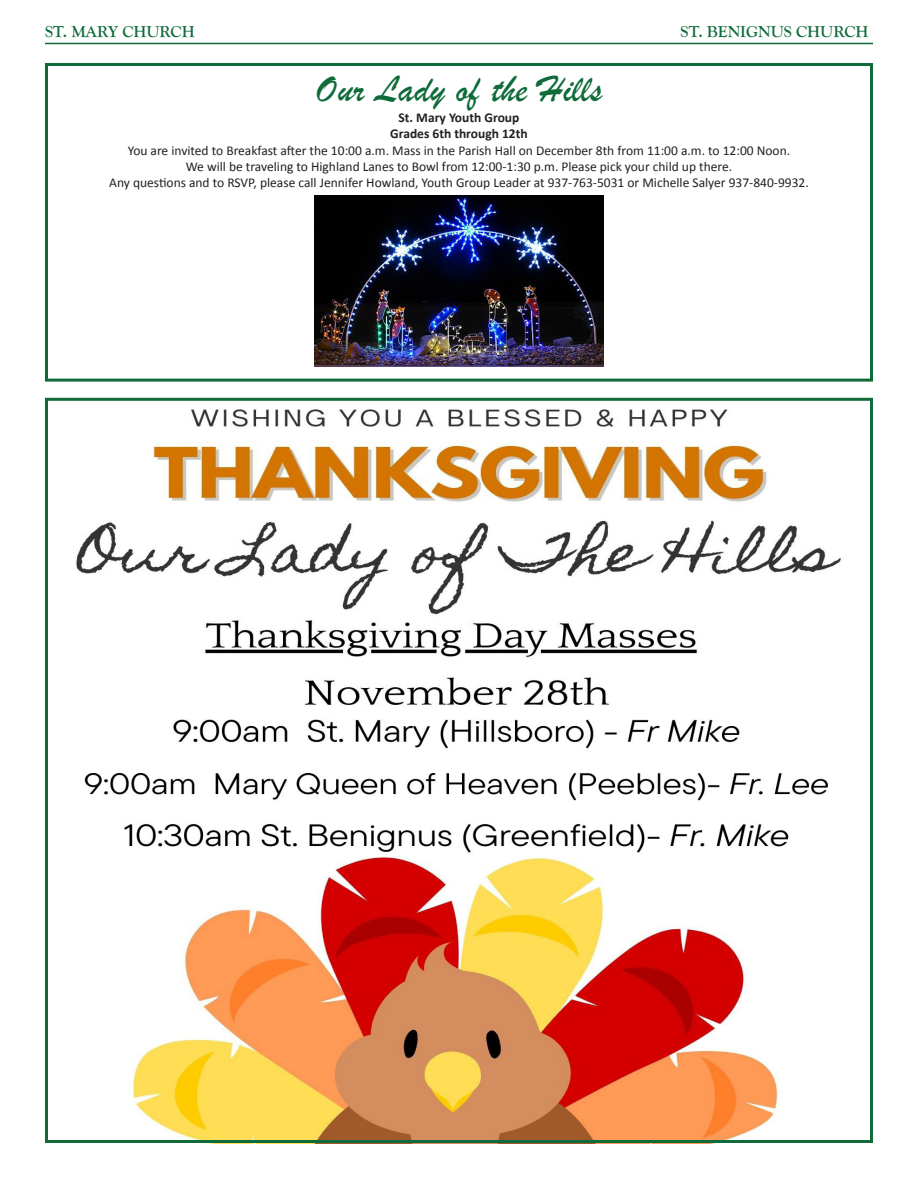
<style>
.page{position:relative;width:918px;height:1188px;background:#fff}
.page>*{position:absolute;margin:0;border:0;box-sizing:border-box;transform-origin:0 0}
.t1{font:39px "Brush Script";color:#0f6b39}
.t2{font:700 16.5px "Goudy Old Style T";color:#0f6b39}
.t3{font:13.5px/16.2px "Calibri";color:#231f20;text-align:center}
.t4{font:700 13.5px "Calibri";color:#231f20}
</style>
<div class="page">
<hr style="left:45px;top:43px;width:828px;height:1px;background:#0f6b39">
<img style="left:315px;top:196px;width:288px;height:171px">
<div style="left:45px;top:63px;width:828px;height:319px;border:3px solid #0f6b39"></div>
<img style="left:76px;top:409px;width:765px;height:730px">
<div style="left:45px;top:398px;width:828px;height:745px;border:3px solid #0f6b39"></div>
<p class="t2" style="left:45px;top:22px;width:151px">ST. MARY CHURCH</p>
<p class="t2" style="left:681px;top:22px;width:189px">ST. BENIGNUS CHURCH</p>
<p class="t1" style="left:316px;top:64px;width:288px">Our Lady of the Hills</p>
<p class="t4" style="left:399px;top:109px;width:122px">St. Mary Youth Group</p>
<p class="t4" style="left:390px;top:125px;width:139px">Grades 6th through 12th</p>
<p class="t3" style="left:128px;top:142px;width:664px">You are invited to Breakfast after the 10:00 a.m. Mass in the Parish Hall on December 8th from 11:00 a.m. to 12:00 Noon.<br>We will be traveling to Highland Lanes to Bowl from 12:00-1:30 p.m. Please pick your child up there.</p>
<p class="t3" style="left:109px;top:174px;width:701px">Any questions and to RSVP, please call Jennifer Howland, Youth Group Leader at 937-763-5031 or Michelle Salyer 937-840-9932.</p>
</div>
